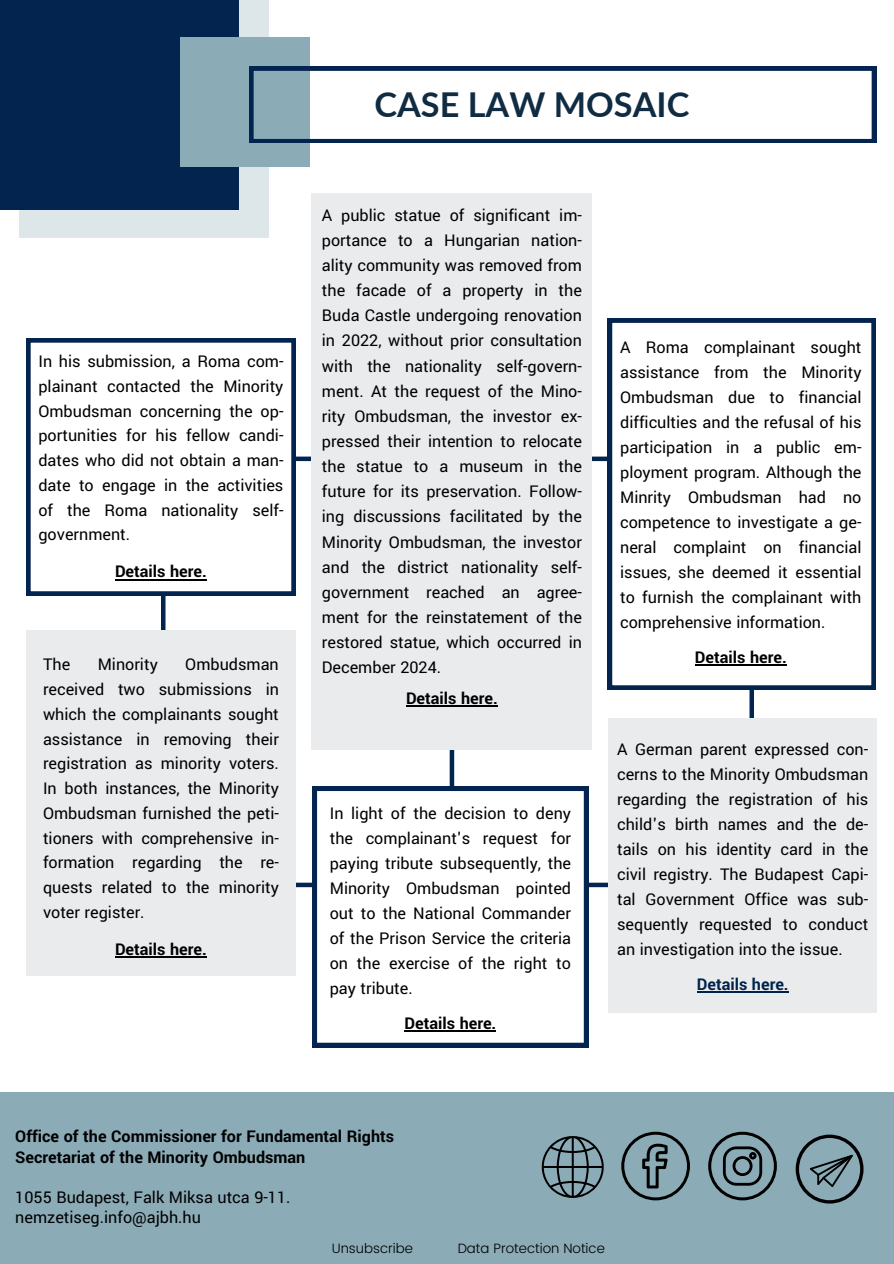
<style>
.page{position:relative;width:894px;height:1264px;background:#fff}
.page>*{position:absolute;margin:0;border:0;box-sizing:border-box;transform-origin:0 0}
.t1{font:700 34.2px "Lato";color:#102c43}
.t2{font:18px/25px "Yantramanav";color:#000;text-align:justify}
.t3{font:700 18px/20.2px "Yantramanav";color:#000}
.t4{font:700 18px "Yantramanav";color:#00234c}
.t5{font:300 13.5px "Poppins";color:#000}
</style>
<div class="page">
<div style="left:19px;top:0;width:250px;height:237px;background:#dde6e8"></div>
<div style="left:0;top:0;width:239px;height:210px;background:#042450"></div>
<div style="left:180px;top:37px;width:129px;height:130px;background:#8babb7"></div>
<svg style="left:249px;top:66px;width:626px;height:77px"></svg>
<div style="left:0;top:1092px;width:893px;height:171px;background:#8babb7"></div>
<svg style="left:621px;top:1131px;width:68px;height:69px"></svg>
<svg style="left:541px;top:1136px;width:62px;height:61px"></svg>
<svg style="left:708px;top:1131px;width:68px;height:69px"></svg>
<svg style="left:795px;top:1134px;width:68px;height:69px"></svg>
<svg style="left:161px;top:456px;width:592px;height:431px"></svg>
<svg style="left:26px;top:338px;width:269px;height:257px"></svg>
<svg style="left:607px;top:318px;width:268px;height:371px"></svg>
<div style="left:26px;top:630px;width:270px;height:346px;background:#e9ebed"></div>
<div style="left:449px;top:623px;width:5px;height:286px;background:#042450"></div>
<svg style="left:312px;top:786px;width:276px;height:261px"></svg>
<div style="left:312px;top:193px;width:279px;height:557px;background:#e9ebed"></div>
<hr style="left:406px;top:705px;width:91px;height:2px;background:#000">
<hr style="left:115px;top:956px;width:92px;height:1px;background:#000">
<hr style="left:115px;top:578px;width:92px;height:2px;background:#000">
<div style="left:608px;top:718px;width:268px;height:294px;background:#e9ebed"></div>
<hr style="left:404px;top:1029px;width:92px;height:2px;background:#000">
<hr style="left:694px;top:664px;width:92px;height:2px;background:#000">
<hr style="left:696px;top:991px;width:92px;height:1px;background:#00234c">
<h2 class="t2" style="left:38px;top:349px;width:246px">In his submission, a Roma com&shy;plainant contacted the Minority Ombudsman concerning the op&shy;portunities for his fellow candi&shy;dates who did not obtain a man&shy;date to engage in the activities of the Roma nationality self&shy;government.</h2>
<h3 class="t3" style="left:115px;top:562px;width:93px">Details here.</h3>
<p class="t2" style="left:43px;top:652px;width:29px">The</p>
<p class="t2" style="left:98px;top:652px;width:62px">Minority</p>
<p class="t2" style="left:43px;top:652px;width:237px;text-indent:142px">Ombudsman received two submissions in which the complainants sought assistance in removing their registration as minority voters.<br>In both instances, the Minority Ombudsman furnished the peti&shy;tioners with comprehensive in&shy;formation regarding the re&shy;quests related to the minority voter register.</p>
<h3 class="t3" style="left:115px;top:939px;width:93px">Details here.</h3>
<h1 class="t1" style="left:374px;top:83px;width:316px">CASE LAW MOSAIC</h1>
<h3 class="t2" style="left:322px;top:203px;width:261px">A public statue of significant im&shy;portance to a Hungarian nation&shy;ality community was removed from the facade of a property in the Buda Castle undergoing renovation in 2022, without prior consultation with the nationality self-govern&shy;ment. At the request of the Mino&shy;rity Ombudsman, the investor ex&shy;pressed their intention to relocate the statue to a museum in the future for its preservation. Follow&shy;ing discussions facilitated by the Minority Ombudsman, the investor and the district nationality self&shy;government reached an agree&shy;ment for the reinstatement of the restored statue, which occurred in December 2024.</h3>
<h2 class="t3" style="left:406px;top:689px;width:93px">Details here.</h2>
<h2 class="t2" style="left:329px;top:800px;width:243px">In light of the decision to deny the complainant's request for paying tribute subsequently, the Minority Ombudsman pointed out to the National Commander of the Prison Service the criteria on the exercise of the right to pay tribute.</h2>
<p class="t3" style="left:404px;top:1013px;width:93px">Details here.</p>
<h3 class="t2" style="left:620px;top:335px;width:243px">A Roma complainant sought assistance from the Minority Ombudsman due to financial difficulties and the refusal of his participation in a public em&shy;ployment program. Although the Minrity Ombudsman had no competence to investigate a ge&shy;neral complaint on financial issues, she deemed it essential to furnish the complainant with comprehensive information.</h3>
<h2 class="t3" style="left:694px;top:648px;width:93px">Details here.</h2>
<h3 class="t2" style="left:617px;top:737px;width:252px">A German parent expressed con&shy;cerns to the Minority Ombudsman regarding the registration of his child's birth names and the de&shy;tails on his identity card in the civil registry. The Budapest Capi&shy;tal Government Office was sub&shy;sequently requested to conduct an investigation into the issue.</h3>
<h2 class="t4" style="left:696px;top:972px;width:93px">Details here.</h2>
<h2 class="t3" style="left:15px;top:1126px;width:380px">Office of the Commissioner for Fundamental Rights<br>Secretariat of the Minority Ombudsman</h2>
<h3 class="t2" style="left:15px;top:1187px;width:276px;line-height:20.2px">1055 Budapest, Falk Miksa utca 9-11. nemzetiseg.info@ajbh.hu</h3>
<h3 class="t5" style="left:332px;top:1239px;width:83px">Unsubscribe</h3>
<h2 class="t5" style="left:457px;top:1239px;width:149px">Data Protection Notice</h2>
</div>
